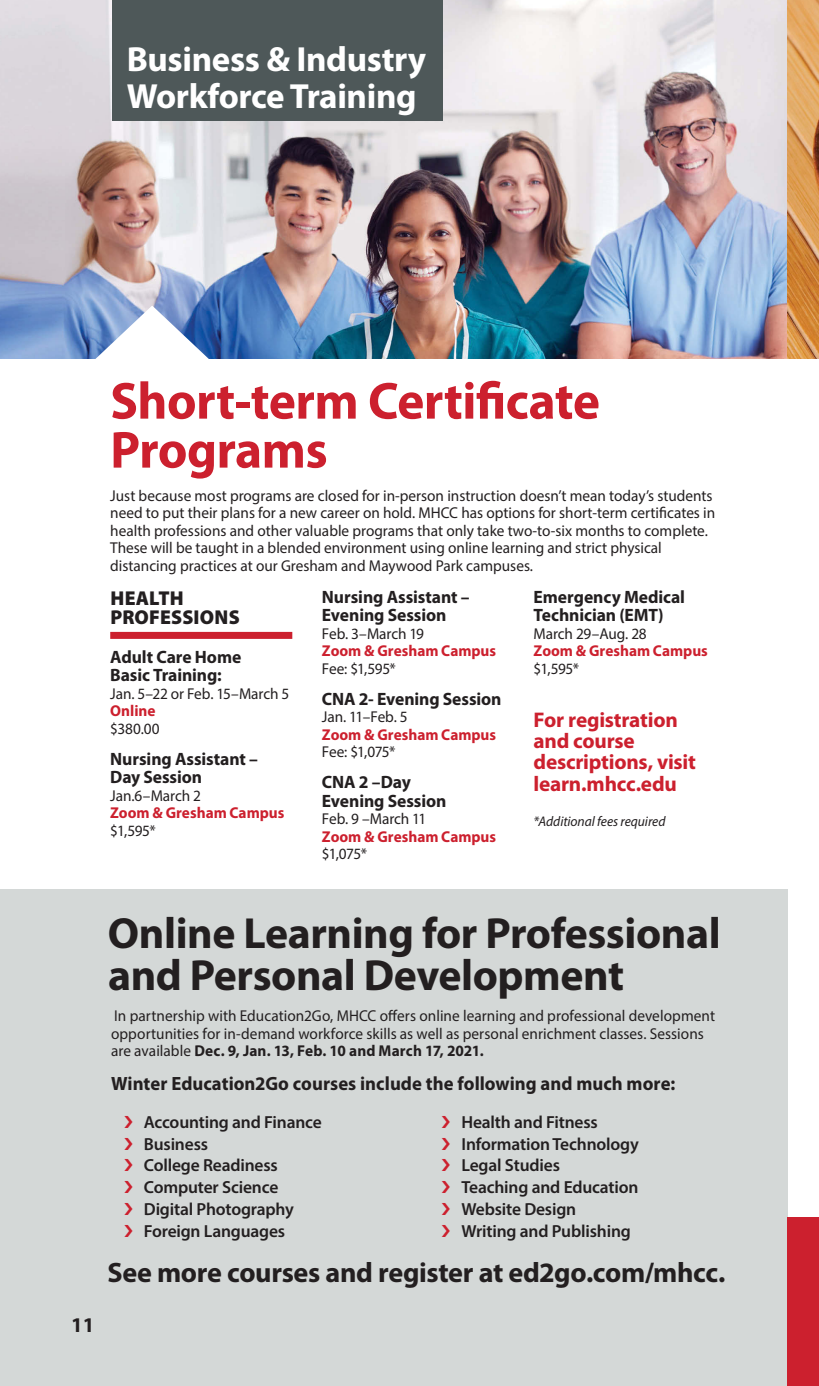
<style>
.page{position:relative;width:819px;height:1386px;background:#fff}
.page>*{position:absolute;margin:0;border:0;box-sizing:border-box;transform-origin:0 0}
.t1{font:700 52.5px/49px "Myriad Pro";letter-spacing:-.01em;color:#cc202e}
.t2{font:700 43.75px/42px "Myriad Pro";letter-spacing:-.01em;color:#231f20}
.t3{font:700 35px/36.8px "Myriad Pro";letter-spacing:-.01em;color:#fff}
.t4{font:700 28.18px "Myriad Pro";letter-spacing:-.015em;color:#231f20}
.t5{font:700 21.18px/21.2px "Myriad Pro";letter-spacing:-.01em;color:#cc202e}
.t6{font:700 21px "Myriad Pro";color:#231f20}
.t7{font:900 20.12px/19.2px "Myriad Pro";letter-spacing:.01em;color:#231f20}
.t8{font:700 19.25px "Myriad Pro";color:#231f20}
.t9{font:700 17.85px/18.4px "Myriad Pro";letter-spacing:-.005em;color:#231f20}
.t10{font:600 17.5px/22.1px "Myriad Pro";letter-spacing:-.01em;color:#231f20}
.t11{font:15.75px/17.5px "Myriad Pro";color:#231f20}
.t12{font:700 15.75px "Myriad Pro";color:#cc202e}
.t13{font:italic 14px "Myriad Pro";letter-spacing:-.005em;color:#231f20}
.s1{font-weight:700}
</style>
<div class="page">
<img style="left:0;top:0;width:819px;height:358px">
<svg style="left:92px;top:306px;width:120px;height:53px"></svg>
<div style="left:112px;top:0;width:330px;height:121px;background:#4e5859"></div>
<div style="left:0;top:889px;width:788px;height:497px;background:#d4d8d7"></div>
<div style="left:110px;top:632px;width:182px;height:7px;background:#cc202e"></div>
<div style="left:788px;top:1217px;width:31px;height:169px;background:#cc202e"></div>
<h3 class="t3" style="left:127px;top:41px;width:301px">Business &amp; Industry<br>Workforce Training</h3>
<h1 class="t1" style="left:110px;top:377px;width:491px">Short-term Certificate<br>Programs</h1>
<p class="t11" style="left:110px;top:486px;width:607px">Just because most programs are closed for in-person instruction doesn’t mean today’s students need to put their plans for a new career on hold. MHCC has options for short-term certificates in health professions and other valuable programs that only take two-to-six months to complete.<br>These will be taught in a blended environment using online learning and strict physical distancing practices at our Gresham and Maywood Park campuses.</p>
<p class="t7" style="left:110px;top:589px;width:131px">HEALTH<br>PROFESSIONS</p>
<p class="t9" style="left:110px;top:648px;width:133px">Adult Care Home<br>Basic Training:</p>
<p class="t11" style="left:110px;top:684px;width:181px">Jan. 5–22 or Feb. 15–March 5</p>
<p class="t12" style="left:110px;top:702px;width:47px">Online</p>
<p class="t11" style="left:110px;top:719px;width:51px">$380.00</p>
<p class="t9" style="left:110px;top:750px;width:149px">Nursing Assistant –<br>Day Session</p>
<p class="t11" style="left:110px;top:786px;width:92px">Jan.6–March 2</p>
<p class="t12" style="left:110px;top:804px;width:176px">Zoom &amp; Gresham Campus</p>
<p class="t11" style="left:110px;top:821px;width:47px">$1,595*</p>
<p class="t9" style="left:534px;top:588px;width:153px">Emergency Medical<br>Technician (EMT)</p>
<p class="t11" style="left:534px;top:625px;width:115px">March 29–Aug. 28</p>
<p class="t12" style="left:534px;top:642px;width:176px">Zoom &amp; Gresham Campus</p>
<p class="t11" style="left:534px;top:660px;width:47px">$1,595*</p>
<h3 class="t5" style="left:534px;top:709px;width:164px">For registration and course descriptions, visit learn.mhcc.edu</h3>
<p class="t13" style="left:534px;top:813px;width:133px">*Additional fees required</p>
<p class="t9" style="left:322px;top:588px;width:149px">Nursing Assistant –<br>Evening Session</p>
<p class="t11" style="left:322px;top:625px;width:104px">Feb. 3–March 19</p>
<p class="t12" style="left:322px;top:642px;width:176px">Zoom &amp; Gresham Campus</p>
<p class="t11" style="left:322px;top:660px;width:75px">Fee: $1,595*</p>
<p class="t9" style="left:322px;top:690px;width:181px">CNA 2- Evening Session</p>
<p class="t11" style="left:322px;top:708px;width:87px">Jan. 11–Feb. 5</p>
<p class="t12" style="left:322px;top:726px;width:176px">Zoom &amp; Gresham Campus</p>
<p class="t11" style="left:322px;top:743px;width:75px">Fee: $1,075*</p>
<p class="t9" style="left:322px;top:773px;width:126px">CNA 2 –Day<br>Evening Session</p>
<p class="t11" style="left:322px;top:810px;width:106px">Feb. 9 –March 11</p>
<p class="t12" style="left:322px;top:828px;width:176px">Zoom &amp; Gresham Campus</p>
<p class="t11" style="left:322px;top:845px;width:47px">$1,075*</p>
<h3 class="t6" style="left:71px;top:1313px;width:25px">11</h3>
<h2 class="t2" style="left:108px;top:913px;width:614px">Online Learning for Professional and Personal Development</h2>
<p class="t11" style="left:111px;top:1007px;width:606px">In partnership with Education2Go, MHCC offers online learning and professional development opportunities for in-demand workforce skills as well as personal enrichment classes. Sessions are available <span class="s1">Dec. 9, Jan. 13, Feb. 10 and March 17, 2021.</span></p>
<p class="t8" style="left:111px;top:1072px;width:566px">Winter Education2Go courses include the following and much more:</p>
<p class="t10" style="left:144px;top:1110px;width:179px">Accounting and Finance<br>Business<br>College Readiness<br>Computer Science<br>Digital Photography<br>Foreign Languages</p>
<p class="t10" style="left:461px;top:1110px;width:179px">Health and Fitness<br>Information Technology<br>Legal Studies<br>Teaching and Education<br>Website Design<br>Writing and Publishing</p>
<h3 class="t4" style="left:108px;top:1257px;width:619px">See more courses and register at ed2go.com/mhcc.</h3>
</div>
